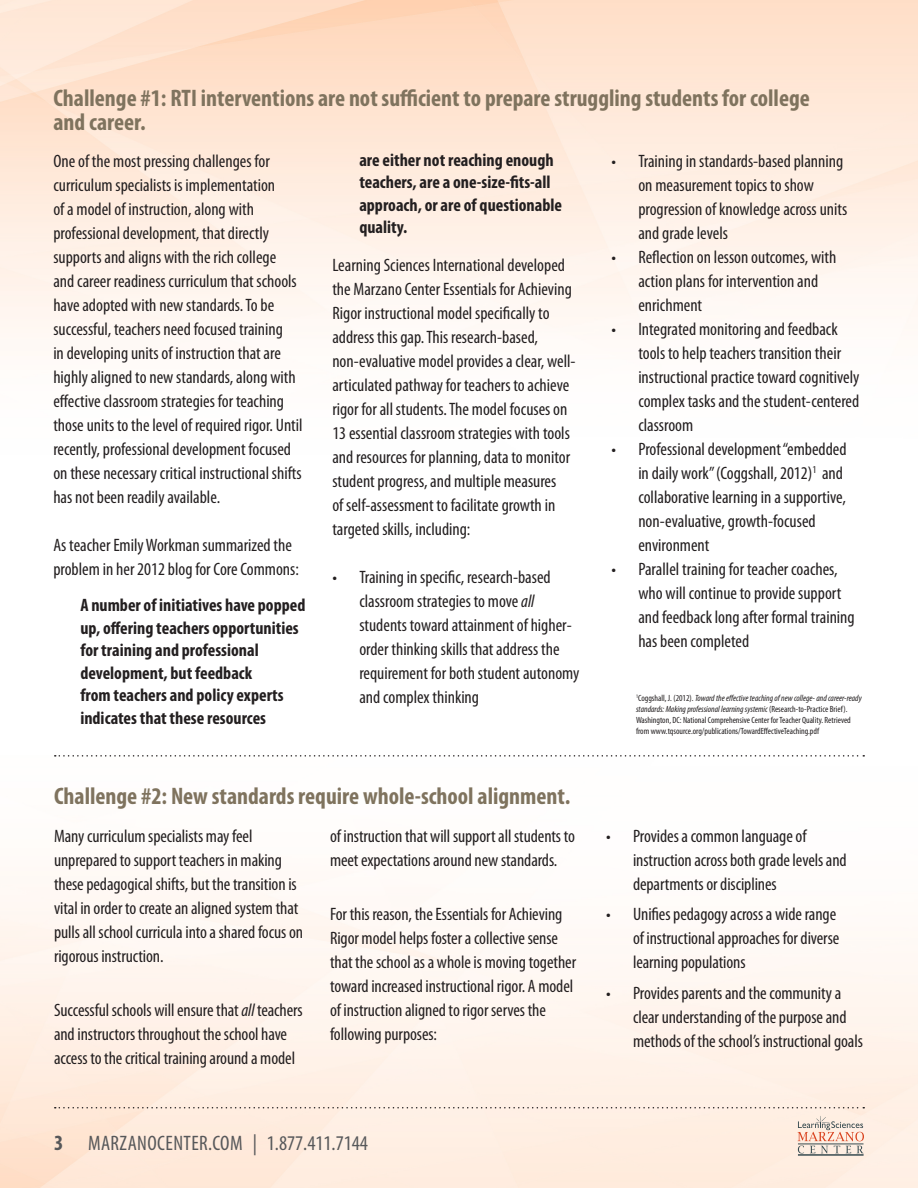
<style>
.page{position:relative;width:918px;height:1188px;background:#fff}
.page>*{position:absolute;margin:0;border:0;box-sizing:border-box;transform-origin:0 0}
.Subhead{font:700 condensed 24px/24px "Myriad Pro";color:#7f735e}
.Body_Copy{font:700 condensed 24px "Myriad Pro";color:#7f735e}
.t1{font:700 condensed 21.75px "Myriad Pro";color:#57585a}
.t2{font:condensed 21px "Myriad Pro";letter-spacing:.02em;color:#57585a}
.Body_Copy-2{font:condensed 18px/24px "Myriad Pro";color:#231f20}
.t3{font:700 condensed 18px/22.5px "Myriad Pro";color:#231f20}
.Body_Copy-3{font:condensed 9px/10.8px "Myriad Pro";color:#231f20}
.s1{font-style:italic}
</style>
<div class="page">
<img style="left:0;top:0;width:918px;height:1188px">
<svg style="left:798px;top:1116px;width:66px;height:37px;background:#e5cfc3"></svg>
<hr style="left:798px;top:1144px;width:65px;height:1px;background:#374b50">
<hr style="left:798px;top:1155px;width:65px;height:1px;background:#374b50">
<svg style="left:55px;top:1107px;width:809px;height:1px"></svg>
<svg style="left:55px;top:755px;width:809px;height:2px"></svg>
<p class="Subhead" style="left:53px;top:85px;width:758px">Challenge #1: RTI interventions are not sufficient to prepare struggling students for college and career.</p>
<p class="Body_Copy-2" style="left:53px;top:149px;width:251px">One of the most pressing challenges for curriculum specialists is implementation<br>of a model of instruction, along with professional development, that directly supports and aligns with the rich college<br>and career readiness curriculum that schools have adopted with new standards. To be successful, teachers need focused training<br>in developing units of instruction that are highly aligned to new standards, along with effective classroom strategies for teaching those units to the level of required rigor. Until recently, professional development focused on these necessary critical instructional shifts has not been readily available.</p>
<p class="Body_Copy-2" style="left:53px;top:533px;width:247px">As teacher Emily Workman summarized the problem in her 2012 blog for Core Commons:</p>
<p class="t3" style="left:80px;top:594px;width:227px">A number of initiatives have popped up, offering teachers opportunities for training and professional development, but feedback<br>from teachers and policy experts indicates that these resources</p>
<p class="t3" style="left:359px;top:148px;width:204px">are either not reaching enough teachers, are a one-size-fits-all approach, or are of questionable quality.</p>
<p class="Body_Copy-2" style="left:332px;top:253px;width:245px">Learning Sciences International developed the Marzano Center Essentials for Achieving Rigor instructional model specifically to address this gap. This research-based, non-evaluative model provides a clear, well&shy;articulated pathway for teachers to achieve rigor for all students. The model focuses on 13 essential classroom strategies with tools and resources for planning, data to monitor student progress, and multiple measures<br>of self-assessment to facilitate growth in targeted skills, including:</p>
<p class="Body_Copy-2" style="left:359px;top:565px;width:222px;text-indent:-27px">• Training in specific, research-based classroom strategies to move <span class="s1">all </span>students toward attainment of higher&shy;order thinking skills that address the requirement for both student autonomy and complex thinking</p>
<p class="Body_Copy-2" style="left:638px;top:149px;width:210px;text-indent:-27px">• Training in standards-based planning on measurement topics to show progression of knowledge across units and grade levels</p>
<p class="Body_Copy-2" style="left:638px;top:245px;width:200px;text-indent:-27px">• Reflection on lesson outcomes, with action plans for intervention and enrichment</p>
<p class="Body_Copy-2" style="left:638px;top:317px;width:223px;text-indent:-27px">• Integrated monitoring and feedback tools to help teachers transition their instructional practice toward cognitively complex tasks and the student-centered classroom</p>
<p class="Body_Copy-2" style="left:638px;top:437px;width:210px;text-indent:-27px">• Professional development “embedded in daily work” (Coggshall, 2012)<sup>1</sup> and collaborative learning in a supportive, non-evaluative, growth-focused environment</p>
<p class="Body_Copy-2" style="left:638px;top:557px;width:218px;text-indent:-27px">• Parallel training for teacher coaches, who will continue to provide support and feedback long after formal training has been completed</p>
<p class="Body_Copy-3" style="left:636px;top:693px;width:227px"><sup>1</sup>Coggshall, J. (2012). <span class="s1">Toward the effective teaching of new college- and career-ready standards: Making professional learning systemic</span> (Research-to-Practice Brief).<br>Washington, DC: National Comprehensive Center for Teacher Quality. Retrieved from www.tqsource.org/publications/TowardEffectiveTeaching.pdf</p>
<p class="Body_Copy" style="left:54px;top:781px;width:518px">Challenge #2: New standards require whole-school alignment.</p>
<p class="Body_Copy-2" style="left:54px;top:823px;width:251px">Many curriculum specialists may feel unprepared to support teachers in making these pedagogical shifts, but the transition is vital in order to create an aligned system that pulls all school curricula into a shared focus on rigorous instruction.</p>
<p class="Body_Copy-2" style="left:54px;top:998px;width:250px">Successful schools will ensure that <span class="s1">all</span> teachers and instructors throughout the school have access to the critical training around a model</p>
<p class="Body_Copy-2" style="left:330px;top:823px;width:247px">of instruction that will support all students to meet expectations around new standards.</p>
<p class="Body_Copy-2" style="left:330px;top:902px;width:248px">For this reason, the Essentials for Achieving Rigor model helps foster a collective sense that the school as a whole is moving together toward increased instructional rigor. A model of instruction aligned to rigor serves the following purposes:</p>
<p class="t1" style="left:54px;top:1129px;width:11px">3</p>
<p class="t2" style="left:88px;top:1130px;width:281px">MARZANOCENTER.COM | 1.877.411.7144</p>
<p class="Body_Copy-2" style="left:633px;top:823px;width:215px;text-indent:-27px">• Provides a common language of instruction across both grade levels and departments or disciplines</p>
<p class="Body_Copy-2" style="left:633px;top:902px;width:208px;text-indent:-27px">• Unifies pedagogy across a wide range of instructional approaches for diverse learning populations</p>
<p class="Body_Copy-2" style="left:633px;top:981px;width:231px;text-indent:-27px">• Provides parents and the community a clear understanding of the purpose and methods of the school’s instructional goals</p>
</div>
